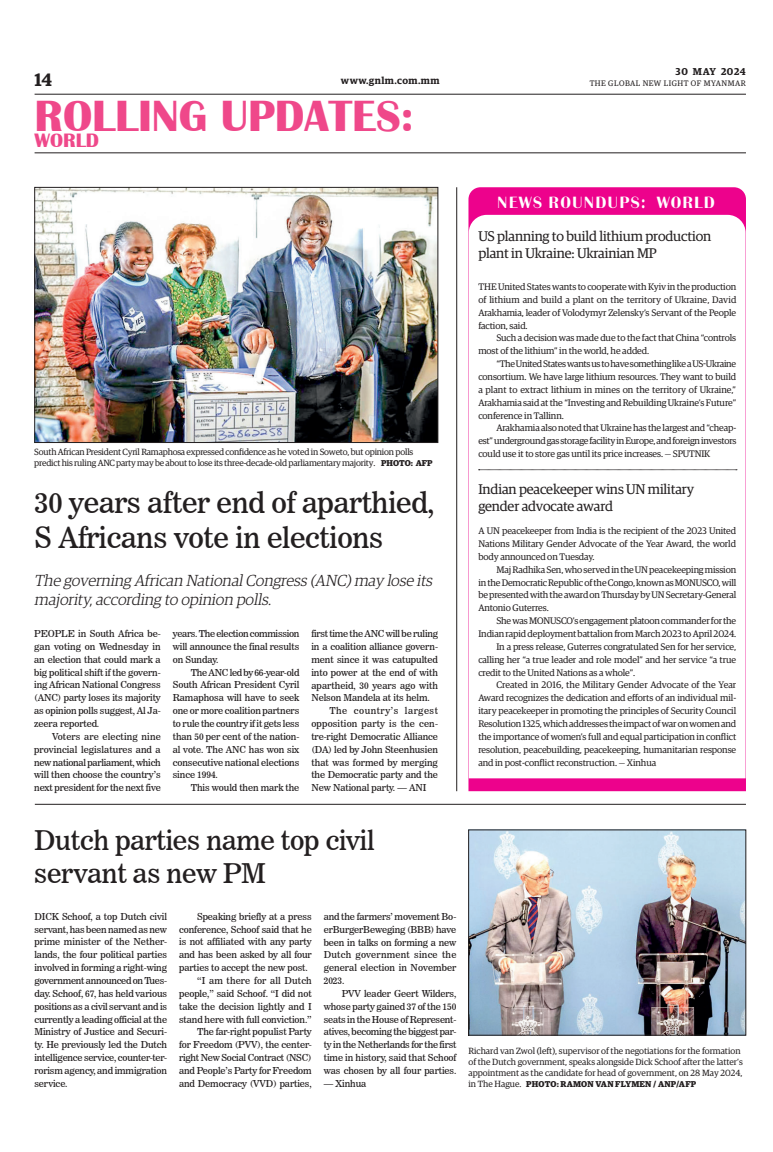
<style>
.page{position:relative;width:773px;height:1152px;background:#fff}
.page>*{position:absolute;margin:0;border:0;box-sizing:border-box;transform-origin:0 0}
.t1{font:700 45px "Britannic";color:#ef488a}
._2_Clm_Head{font:29px/34.8px "News 706 BT Roman C";letter-spacing:-.01em;color:#231f20}
._2_Clm_Head-2{font:27px/32.4px "News 706 BT Roman C";letter-spacing:-.01em;color:#231f20}
.t2{font:700 20px "Britannic";color:#ef488a}
.t3{font:600 18px "Guardian Egyp";color:#231f20}
.t4{font:italic 300 16px/19.2px "Guardian Egyp";color:#231f20}
._2nd_Body{font:16px "Britannic BQ";letter-spacing:.09em;color:#fff}
.Brief_Head{font:14px/16.8px "Guardian Egyp";letter-spacing:-.01em;color:#231f20}
.t5{font:600 10px "Guardian Egyp";letter-spacing:.045em;color:#231f20}
.Brief_2nd_Body{font:9.5px/12.9px "Guardian Egyp";letter-spacing:-.01em;color:#231f20;text-align:justify}
._2nd_Body-2{font:9.5px/12.9px "News 706 BT Roman C";letter-spacing:-.01em;color:#231f20;text-align:justify}
.Normal_Para{font:9.5px/12.9px "News 706 BT Roman C";letter-spacing:-.015em;color:#231f20;text-align:justify}
.t6{font:9px/10.8px "Guardian Egyp";color:#231f20}
.t7{font:9px/10.8px "Guardian Egyp";letter-spacing:-.02em;color:#231f20}
.t8{font:700 8.5px "Guardian Egyp";letter-spacing:.02em;color:#231f20}
.t9{font:8px "Guardian Egyp";letter-spacing:.06em;color:#231f20}
.s1{font-weight:700;font-size:8.5px}
.s2{font-weight:400;font-size:9px}
</style>
<div class="page">
<hr style="left:35px;top:94px;width:711px;height:1px;background:#231f20">
<hr style="left:35px;top:152px;width:711px;height:1px;background:#231f20">
<img style="left:37px;top:189px;width:399px;height:252px">
<div style="left:35px;top:187px;width:403px;height:256px;border:1px solid #231f20"></div>
<svg style="left:468px;top:187px;width:278px;height:604px;background:#ee1594"></svg>
<svg style="left:469px;top:215px;width:276px;height:563px"></svg>
<svg style="left:478px;top:470px;width:259px;height:1px"></svg>
<img style="left:470px;top:832px;width:274px;height:201px">
<div style="left:468px;top:830px;width:278px;height:205px;border:1px solid #231f20"></div>
<hr style="left:456px;top:187px;width:1px;height:604px;background:#231f20">
<hr style="left:35px;top:804px;width:711px;height:1px;background:#231f20">
<p class="t5" style="left:675px;top:64px;width:72px">30 MAY 2024</p>
<h3 class="t3" style="left:35px;top:67px;width:19px">14</h3>
<p class="t5" style="left:341px;top:73px;width:100px">www.gnlm.com.mm</p>
<p class="t9" style="left:589px;top:78px;width:158px">THE GLOBAL NEW LIGHT OF MYANMAR</p>
<h1 class="t1" style="left:35px;top:91px;width:380px">ROLLING UPDATES:</h1>
<h3 class="t2" style="left:35px;top:129px;width:66px">WORLD</h3>
<p class="t7" style="left:34px;top:446px;width:400px">South African President Cyril Ramaphosa expressed confidence as he voted in Soweto, but opinion polls predict his ruling ANC party may be about to lose its three-decade-old parliamentary majority. <span class="s1">PHOTO: AFP</span></p>
<p class="_2_Clm_Head" style="left:35px;top:485px;width:401px">30 years after end of aparthied,<br>S Africans vote in elections</p>
<p class="t4" style="left:34px;top:570px;width:403px">The governing African NationalCongress (ANC)may lose its maj ority,according to opinion polls.</p>
<p class="Normal_Para" style="left:34px;top:627px;width:128px">PEOPLE in South Africa be&shy;gan voting on Wednesday in an election that could mark a big political shift if the govern&shy;ing African National Congress (ANC) party loses its majority as opinion polls suggest, Al Ja&shy;zeera reported.</p>
<p class="_2nd_Body-2" style="left:34px;top:730px;width:128px;text-indent:18px">Voters are electing nine provincial legislatures and a new national parliament, which will then choose the country’s next president for the next five</p>
<p class="_2nd_Body-2" style="left:173px;top:627px;width:128px">years. The election commission will announce the final results on Sunday.</p>
<p class="_2nd_Body-2" style="left:173px;top:666px;width:128px;text-indent:18px">The ANC led by 66-year-old South African President Cyril Ramaphosa will have to seek one or more coalition partners to rule the country if it gets less than 50 per cent of the nation&shy;al vote. The ANC has won six consecutive national elections since 1994.</p>
<p class="_2nd_Body-2" style="left:191px;top:781px;width:110px">This would then mark the</p>
<p class="_2nd_Body-2" style="left:311px;top:627px;width:128px">first time the ANC will be ruling in a coalition alliance govern&shy;ment since it was catupulted into power at the end of with apartheid, 30 years ago with Nelson Mandela at its helm.</p>
<p class="_2nd_Body-2" style="left:311px;top:704px;width:128px;text-indent:18px">The country’s largest opposition party is the cen&shy;tre-right Democratic Alliance (DA) led by John Steenhusien that was formed by merging the Democratic party and the New National party. — ANI</p>
<p class="_2nd_Body" style="left:497px;top:192px;width:219px">NEWS ROUNDUPS: WORLD</p>
<p class="Brief_Head" style="left:478px;top:227px;width:234px">US planning to build lithium production plant in Ukraine: Ukrainian MP</p>
<p class="Brief_2nd_Body" style="left:478px;top:280px;width:259px">THE United States wants to cooperate with Kyiv in the production of lithium and build a plant on the territory of Ukraine, David Arakhamia, leader of Volodymyr Zelensky’s Servant of the People faction, said.</p>
<p class="Brief_2nd_Body" style="left:478px;top:331px;width:259px;text-indent:18px">Such a decision was made due to the fact that China “controls most of the lithium” in the world, he added.</p>
<p class="Brief_2nd_Body" style="left:478px;top:357px;width:259px;text-indent:18px">“The United States wants us to have something like a US-Ukraine consortium. We have large lithium resources. They want to build a plant to extract lithium in mines on the territory of Ukraine,” Arakhamia said at the “Investing and Rebuilding Ukraine’s Future” conference in Tallinn.</p>
<p class="Brief_2nd_Body" style="left:478px;top:421px;width:259px;text-indent:18px">Arakhamia also noted that Ukraine has the largest and “cheap&shy;est” underground gas storage facility in Europe, and foreign investors could use it to store gas until its price increases. — SPUTNIK</p>
<p class="Brief_Head" style="left:478px;top:480px;width:217px">Indian peacekeeper wins UN military gender advocate award</p>
<p class="Brief_2nd_Body" style="left:478px;top:524px;width:259px">A UN peacekeeper from India is the recipient of the 2023 United Nations Military Gender Advocate of the Year Award, the world body announced on Tuesday.</p>
<p class="Brief_2nd_Body" style="left:478px;top:562px;width:259px;text-indent:18px">Maj Radhika Sen, who served in the UN peacekeeping mission in the Democratic Republic of the Congo, known as MONUSCO, will be presented with the award on Thursday by UN Secretary-General Antonio Guterres.</p>
<p class="Brief_2nd_Body" style="left:478px;top:614px;width:259px;text-align:right">She was MONUSCO’s engagement platoon commander for the<br>Indian rapid deployment battalion from March 2023 to April 2024.</p>
<p class="Brief_2nd_Body" style="left:478px;top:640px;width:259px;text-indent:18px">In a press release, Guterres congratulated Sen for her service, calling her “a true leader and role model” and her service “a true credit to the United Nations as a whole”.</p>
<p class="Brief_2nd_Body" style="left:478px;top:678px;width:259px;text-indent:18px">Created in 2016, the Military Gender Advocate of the Year Award recognizes the dedication and efforts of an individual mil&shy;itary peacekeeper in promoting the principles of Security Council Resolution 1325, which addresses the impact of war on women and the importance of women’s full and equal participation in conflict resolution, peacebuilding, peacekeeping, humanitarian response and in post-conflict reconstruction. — Xinhua</p>
<p class="_2_Clm_Head-2" style="left:34px;top:824px;width:342px">Dutch parties name top civil servant as new PM</p>
<p class="Normal_Para" style="left:34px;top:910px;width:134px">DICK Schoof, a top Dutch civil servant, has been named as new prime minister of the Nether&shy;lands, the four political parties involved in forming a right-wing government announced on Tues&shy;day. Schoof, 67, has held various positions as a civil servant and is currently a leading official at the Ministry of Justice and Securi&shy;ty. He previously led the Dutch intelligence service, counter-ter&shy;rorism agency, and immigration service.</p>
<p class="_2nd_Body-2" style="left:179px;top:910px;width:134px;text-indent:18px">Speaking briefly at a press conference, Schoof said that he is not affiliated with any party and has been asked by all four parties to accept the new post.</p>
<p class="_2nd_Body-2" style="left:324px;top:910px;width:134px">and the farmers’ movement Bo&shy;erBurgerBeweging (BBB) have been in talks on forming a new Dutch government since the general election in November 2023.</p>
<p class="_2nd_Body-2" style="left:324px;top:987px;width:134px;text-indent:18px">PVV leader Geert Wilders, whose party gained 37 of the 150 seats in the House of Represent&shy;atives, becoming the biggest par&shy;ty in the Netherlands for the first time in history, said that Schoof was chosen by all four parties.</p>
<p class="_2nd_Body-2" style="left:324px;top:1077px;width:44px">— Xinhua</p>
<p class="_2nd_Body-2" style="left:179px;top:974px;width:134px;text-indent:18px">“I am there for all Dutch people,” said Schoof. “I did not take the decision lightly and I stand here with full conviction.”</p>
<p class="_2nd_Body-2" style="left:179px;top:1026px;width:134px;text-indent:18px">The far-right populist Party for Freedom (PVV), the center&shy;right New Social Contract (NSC) and People’s Party for Freedom and Democracy (VVD) parties,</p>
<p class="t6" style="left:468px;top:1045px;width:276px">Richard van Zwol (left), supervisor of the negotiations for the formation of the Dutch government, speaks alongside Dick Schoof after the latter’s appointment as the candidate for head of government, on 28 May 2024,</p>
<p class="t8" style="left:468px;top:1077px;width:229px"><span class="s2">in The Hague.</span> PHOTO: RAMON VAN FLYMEN / ANP/AFP</p>
</div>
